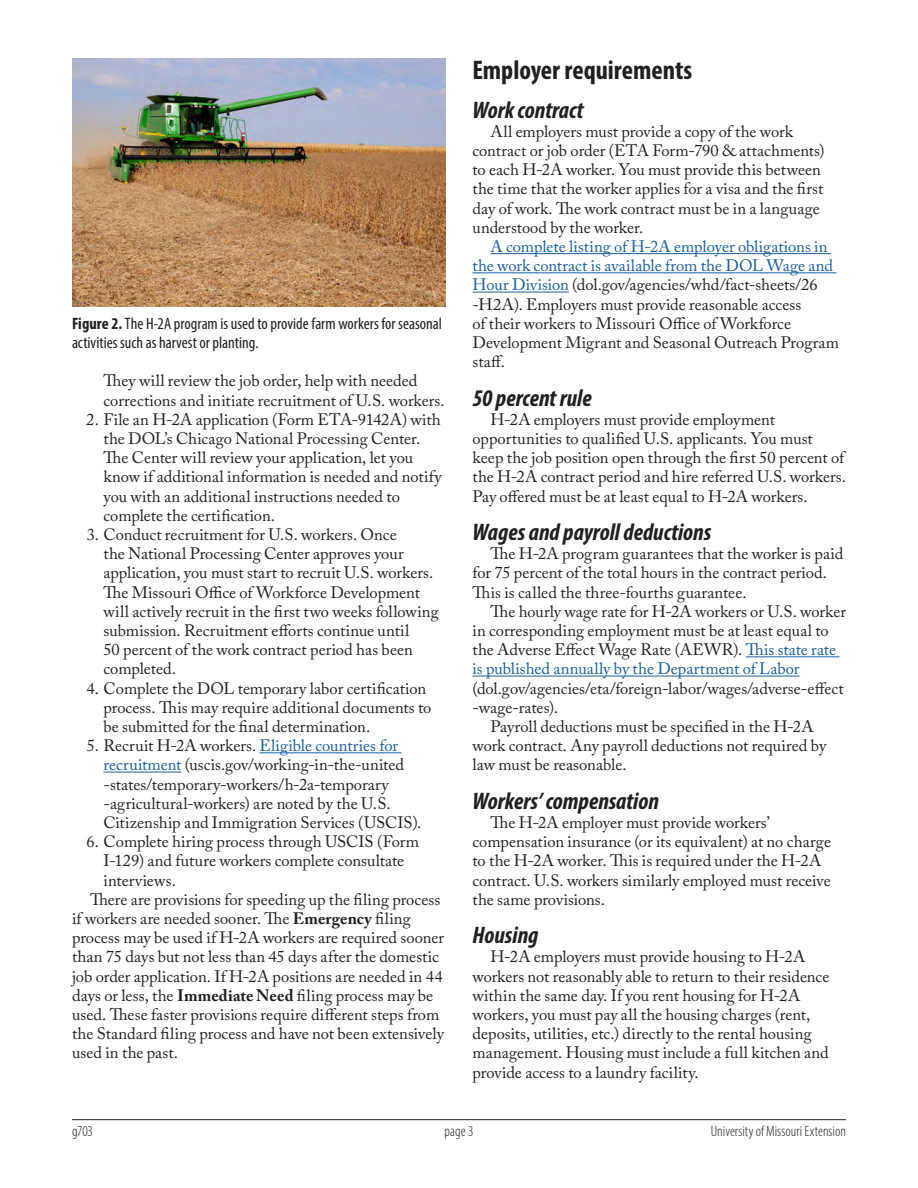
<style>
.page{position:relative;width:918px;height:1188px;background:#fff}
.page>*{position:absolute;margin:0;border:0;box-sizing:border-box;transform-origin:0 0}
.H2_2_lines{font:700 condensed 27px "Myriad Pro";color:#231f20}
.t1{font:italic 700 condensed 24px "Myriad Pro";color:#231f20}
.Text{font:16.5px/19.2px "Adobe Caslon Pro";color:#231f20}
.t2{font:condensed 16.5px/19.2px "Myriad Pro";color:#231f20}
.t3{font:300 condensed 15px "Myriad Pro";color:#231f20}
.s1{font-weight:700}
.s2{color:#175d9e}
</style>
<div class="page">
<hr style="left:72px;top:1119px;width:774px;height:1px;background:#231f20">
<hr style="left:260px;top:752px;width:142px;height:1px;background:#175d9e">
<hr style="left:104px;top:772px;width:78px;height:1px;background:#175d9e">
<hr style="left:490px;top:253px;width:341px;height:1px;background:#175d9e">
<hr style="left:472px;top:272px;width:364px;height:1px;background:#175d9e">
<hr style="left:472px;top:292px;width:97px;height:1px;background:#175d9e">
<hr style="left:746px;top:656px;width:93px;height:1px;background:#175d9e">
<hr style="left:472px;top:676px;width:328px;height:1px;background:#175d9e">
<img style="left:72px;top:59px;width:374px;height:248px">
<p class="t2" style="left:72px;top:313px;width:371px"><span class="s1">Figure 2.</span> The H-2A program is used to provide farm workers for seasonal activities such as harvest or planting.</p>
<p class="Text" style="left:104px;top:371px;width:343px">They will review the job order, help with needed corrections and initiate recruitment of U.S. workers.</p>
<p class="Text" style="left:104px;top:410px;width:340px;text-indent:-17px">2. File an H-2A application (Form ETA-9142A) with the DOL’s Chicago National Processing Center.<br>The Center will review your application, let you know if additional information is needed and notify you with an additional instructions needed to complete the certification.</p>
<p class="Text" style="left:104px;top:525px;width:337px;text-indent:-17px">3. Conduct recruitment for U.S. workers. Once<br>the National Processing Center approves your application, you must start to recruit U.S. workers.<br>The Missouri Office of Workforce Development will actively recruit in the first two weeks following submission. Recruitment efforts continue until<br>50 percent of the work contract period has been completed.</p>
<p class="Text" style="left:104px;top:678px;width:330px;text-indent:-17px">4. Complete the DOL temporary labor certification process. This may require additional documents to be submitted for the final determination.</p>
<p class="Text" style="left:103px;top:736px;width:320px;text-indent:-17px">5. Recruit H-2A workers. <span class="s2">Eligible countries for recruitment</span> (uscis.gov/working-in-the-united -states/temporary-workers/h-2a-temporary -agricultural-workers) are noted by the U.S.<br>Citizenship and Immigration Services (USCIS).</p>
<p class="Text" style="left:104px;top:832px;width:317px;text-indent:-17px">6. Complete hiring process through USCIS (Form<br>I-129) and future workers complete consultate interviews.</p>
<p class="Text" style="left:72px;top:890px;width:374px;text-indent:18px">There are provisions for speeding up the filing process if workers are needed sooner. The <span class="s1">Emergency</span> filing process may be used if H-2A workers are required sooner than 75 days but not less than 45 days after the domestic job order application. If H-2A positions are needed in 44 days or less, the <span class="s1">Immediate Need</span> filing process may be used. These faster provisions require different steps from the Standard filing process and have not been extensively used in the past.</p>
<p class="H2_2_lines" style="left:472px;top:53px;width:221px">Employer requirements</p>
<h3 class="t1" style="left:472px;top:95px;width:113px">Work contract</h3>
<p class="Text" style="left:472px;top:122px;width:354px;text-indent:18px">All employers must provide a copy of the work contract or job order (ETA Form-790 &amp; attachments) to each H-2A worker. You must provide this between the time that the worker applies for a visa and the first day of work. The work contract must be in a language understood by the worker.</p>
<p class="Text" style="left:472px;top:237px;width:368px;text-indent:18px"><span class="s2">A complete listing of H-2A employer obligations in the work contract is available from the DOL Wage and Hour Division</span> (dol.gov/agencies/whd/fact-sheets/26 -H2A). Employers must provide reasonable access<br>of their workers to Missouri Office of Workforce Development Migrant and Seasonal Outreach Program staff.</p>
<h3 class="t1" style="left:472px;top:383px;width:121px">50 percent rule</h3>
<p class="Text" style="left:472px;top:410px;width:375px;text-indent:18px">H-2A employers must provide employment opportunities to qualified U.S. applicants. You must keep the job position open through the first 50 percent of the H-2A contract period and hire referred U.S. workers.<br>Pay offered must be at least equal to H-2A workers.</p>
<h3 class="t1" style="left:472px;top:517px;width:240px">Wages and payroll deductions</h3>
<p class="Text" style="left:472px;top:544px;width:372px;text-indent:18px">The H-2A program guarantees that the worker is paid for 75 percent of the total hours in the contract period.<br>This is called the three-fourths guarantee.</p>
<p class="Text" style="left:472px;top:602px;width:375px;text-indent:18px">The hourly wage rate for H-2A workers or U.S. worker in corresponding employment must be at least equal to the Adverse Effect Wage Rate (AEWR). <span class="s2">This state rate is published annually by the Department of Labor </span>(dol.gov/agencies/eta/foreign-labor/wages/adverse-effect -wage-rates).</p>
<p class="Text" style="left:472px;top:717px;width:355px;text-indent:18px">Payroll deductions must be specified in the H-2A work contract. Any payroll deductions not required by law must be reasonable.</p>
<h3 class="t1" style="left:472px;top:786px;width:188px">Workers’ compensation</h3>
<p class="Text" style="left:472px;top:813px;width:360px;text-indent:18px">The H-2A employer must provide workers’ compensation insurance (or its equivalent) at no charge to the H-2A worker. This is required under the H-2A contract. U.S. workers similarly employed must receive the same provisions.</p>
<h3 class="t1" style="left:472px;top:920px;width:67px">Housing</h3>
<p class="Text" style="left:472px;top:947px;width:358px;text-indent:18px">H-2A employers must provide housing to H-2A workers not reasonably able to return to their residence within the same day. If you rent housing for H-2A workers, you must pay all the housing charges (rent, deposits, utilities, etc.) directly to the rental housing management. Housing must include a full kitchen and provide access to a laundry facility.</p>
<p class="t3" style="left:72px;top:1122px;width:23px">g703</p>
<p class="t3" style="left:445px;top:1122px;width:30px">page 3</p>
<p class="t3" style="left:711px;top:1122px;width:137px">University of Missouri Extension</p>
</div>
